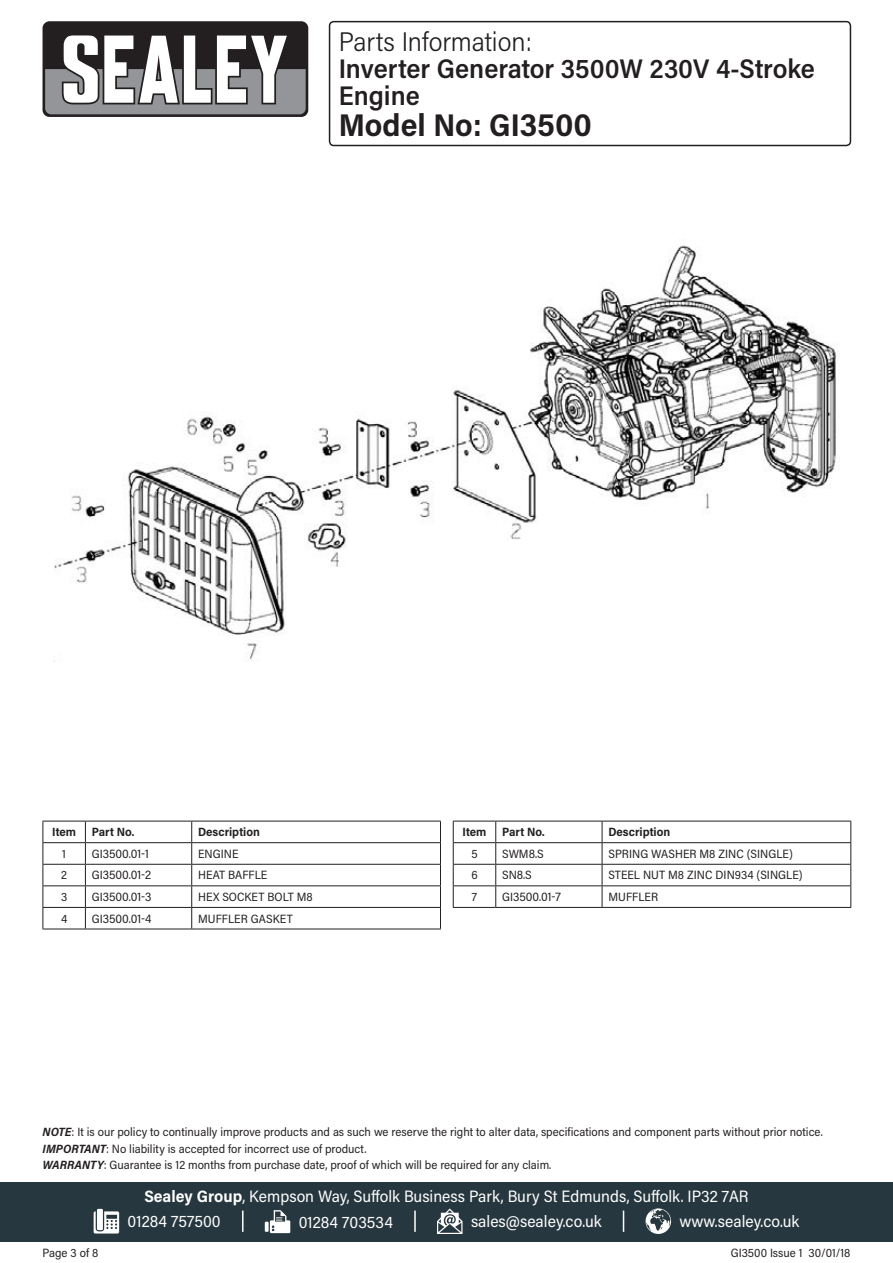
<style>
.page{position:relative;width:893px;height:1263px;background:#fff}
.page>*{position:absolute;margin:0;border:0;box-sizing:border-box;transform-origin:0 0}
.Model_Number{font:700 31.5px "Acumin Pro Semi Cond";color:#231f20}
.Product_Description{font:600 27px/27px "Acumin Pro Semi Cond";color:#231f20}
.Parts_Information{font:300 27px "Acumin Pro Semi Cond";color:#231f20}
.Address{font:16.5px "Acumin Pro Semi Cond";color:#fff}
.Contact_Info{font:16.5px "Acumin Pro Semi Cond";color:#fff}
.Disclaimer{font:12px "Acumin Pro Semi Cond";color:#231f20}
.Table_Body{font:12px "Acumin Pro Semi Cond";letter-spacing:.005em;color:#231f20}
.Part_No__Body{font:12px "Acumin Pro Semi Cond";color:#231f20}
.Part_Description_HDR{font:700 12px "Acumin Pro Semi Cond";color:#231f20}
.Document_Info{font:12px "Acumin Pro Semi Cond";color:#231f20}
.Item_HDR{font:700 12px "Acumin Pro Semi Cond";letter-spacing:-.005em;color:#231f20}
.Item_Body{font:12px "Acumin Pro Semi Cond";color:#231f20}
.s1{font-weight:700;font-style:italic}
.s2{font-weight:700}
</style>
<div class="page">
<div style="left:43px;top:21px;width:265px;height:96px;background:#231f20;border-radius:7px"></div>
<svg style="left:45px;top:35px;width:261px;height:79px"></svg>
<div style="left:0;top:1182px;width:893px;height:60px;background:#27373f"></div>
<svg style="left:94px;top:1211px;width:25px;height:22px"></svg>
<div style="left:97px;top:1209px;width:6px;height:21px;background:#fff"></div>
<svg style="left:265px;top:1222px;width:4px;height:10px"></svg>
<svg style="left:270px;top:1210px;width:20px;height:23px"></svg>
<svg style="left:437px;top:1208px;width:25px;height:26px"></svg>
<svg style="left:645px;top:1208px;width:26px;height:26px"></svg>
<hr style="left:242px;top:1210px;width:2px;height:22px;background:#fff">
<svg style="left:623px;top:1210px;width:1px;height:22px"></svg>
<hr style="left:414px;top:1210px;width:2px;height:22px;background:#fff">
<div style="left:329px;top:21px;width:522px;height:125px;border:2px solid #231f20;border-radius:4px"></div>
<hr style="left:43px;top:821px;width:42px;height:1px;background:#231f20">
<hr style="left:85px;top:821px;width:107px;height:1px;background:#231f20">
<hr style="left:192px;top:821px;width:249px;height:1px;background:#231f20">
<hr style="left:43px;top:842px;width:42px;height:1px;background:#231f20">
<hr style="left:85px;top:842px;width:107px;height:1px;background:#231f20">
<hr style="left:192px;top:842px;width:249px;height:1px;background:#231f20">
<hr style="left:43px;top:864px;width:42px;height:1px;background:#231f20">
<hr style="left:85px;top:864px;width:107px;height:1px;background:#231f20">
<hr style="left:192px;top:864px;width:249px;height:1px;background:#231f20">
<hr style="left:43px;top:885px;width:42px;height:1px;background:#231f20">
<hr style="left:85px;top:885px;width:107px;height:1px;background:#231f20">
<hr style="left:192px;top:885px;width:249px;height:1px;background:#231f20">
<hr style="left:43px;top:907px;width:42px;height:1px;background:#231f20">
<svg style="left:43px;top:821px;width:1px;height:108px"></svg>
<hr style="left:85px;top:907px;width:107px;height:1px;background:#231f20">
<svg style="left:85px;top:821px;width:1px;height:108px"></svg>
<hr style="left:192px;top:907px;width:249px;height:1px;background:#231f20">
<svg style="left:191px;top:821px;width:1px;height:108px"></svg>
<svg style="left:440px;top:821px;width:1px;height:108px"></svg>
<hr style="left:43px;top:929px;width:42px;height:1px;background:#231f20">
<hr style="left:85px;top:929px;width:107px;height:1px;background:#231f20">
<hr style="left:192px;top:929px;width:249px;height:1px;background:#231f20">
<hr style="left:453px;top:821px;width:43px;height:1px;background:#231f20">
<hr style="left:496px;top:821px;width:106px;height:1px;background:#231f20">
<hr style="left:602px;top:821px;width:249px;height:1px;background:#231f20">
<hr style="left:453px;top:842px;width:43px;height:1px;background:#231f20">
<hr style="left:496px;top:842px;width:106px;height:1px;background:#231f20">
<hr style="left:602px;top:842px;width:249px;height:1px;background:#231f20">
<hr style="left:453px;top:864px;width:43px;height:1px;background:#231f20">
<hr style="left:496px;top:864px;width:106px;height:1px;background:#231f20">
<hr style="left:602px;top:864px;width:249px;height:1px;background:#231f20">
<hr style="left:453px;top:885px;width:43px;height:1px;background:#231f20">
<svg style="left:453px;top:821px;width:1px;height:86px"></svg>
<hr style="left:496px;top:885px;width:106px;height:1px;background:#231f20">
<svg style="left:495px;top:821px;width:1px;height:86px"></svg>
<hr style="left:602px;top:885px;width:249px;height:1px;background:#231f20">
<svg style="left:602px;top:821px;width:1px;height:86px"></svg>
<svg style="left:850px;top:821px;width:1px;height:86px"></svg>
<hr style="left:453px;top:907px;width:43px;height:1px;background:#231f20">
<hr style="left:496px;top:907px;width:106px;height:1px;background:#231f20">
<hr style="left:602px;top:907px;width:249px;height:1px;background:#231f20">
<img style="left:54px;top:245px;width:785px;height:417px">
<p class="Parts_Information" style="left:339px;top:23px;width:195px">Parts Information:</p>
<p class="Product_Description" style="left:339px;top:54px;width:478px">Inverter Generator 3500W 230V 4-Stroke<br>Engine</p>
<p class="Model_Number" style="left:339px;top:103px;width:255px">Model No: GI3500</p>
<p class="Item_HDR" style="left:52px;top:824px;width:25px">Item</p>
<p class="Part_Description_HDR" style="left:92px;top:824px;width:44px">Part No.</p>
<p class="Part_Description_HDR" style="left:198px;top:824px;width:63px">Description</p>
<p class="Item_Body" style="left:62px;top:845px;width:5px">1</p>
<p class="Part_No__Body" style="left:92px;top:845px;width:59px">GI3500.01-1</p>
<p class="Table_Body" style="left:198px;top:845px;width:42px">ENGINE</p>
<p class="Item_Body" style="left:61px;top:867px;width:7px">2</p>
<p class="Part_No__Body" style="left:92px;top:867px;width:61px">GI3500.01-2</p>
<p class="Table_Body" style="left:198px;top:867px;width:71px">HEAT BAFFLE</p>
<p class="Item_Body" style="left:61px;top:888px;width:8px">3</p>
<p class="Part_No__Body" style="left:92px;top:888px;width:61px">GI3500.01-3</p>
<p class="Table_Body" style="left:198px;top:888px;width:116px">HEX SOCKET BOLT M8</p>
<p class="Item_Body" style="left:61px;top:910px;width:8px">4</p>
<p class="Part_No__Body" style="left:92px;top:910px;width:61px">GI3500.01-4</p>
<p class="Table_Body" style="left:198px;top:910px;width:96px">MUFFLER GASKET</p>
<p class="Item_HDR" style="left:463px;top:824px;width:25px">Item</p>
<p class="Part_Description_HDR" style="left:502px;top:824px;width:44px">Part No.</p>
<p class="Part_Description_HDR" style="left:608px;top:824px;width:63px">Description</p>
<p class="Item_Body" style="left:471px;top:845px;width:8px">5</p>
<p class="Part_No__Body" style="left:502px;top:845px;width:43px">SWM8.S</p>
<p class="Table_Body" style="left:608px;top:845px;width:186px">SPRING WASHER M8 ZINC (SINGLE)</p>
<p class="Item_Body" style="left:471px;top:867px;width:8px">6</p>
<p class="Part_No__Body" style="left:502px;top:867px;width:31px">SN8.S</p>
<p class="Table_Body" style="left:608px;top:867px;width:196px">STEEL NUT M8 ZINC DIN934 (SINGLE)</p>
<p class="Item_Body" style="left:472px;top:888px;width:7px">7</p>
<p class="Part_No__Body" style="left:502px;top:888px;width:60px">GI3500.01-7</p>
<p class="Table_Body" style="left:608px;top:888px;width:51px">MUFFLER</p>
<p class="Disclaimer" style="left:43px;top:1124px;width:782px"><span class="s1">NOTE</span>: It is our policy to continually improve products and as such we reserve the right to alter data, specifications and component parts without prior notice.</p>
<p class="Disclaimer" style="left:43px;top:1140px;width:326px"><span class="s1">IMPORTANT</span>: No liability is accepted for incorrect use of product.</p>
<p class="Disclaimer" style="left:43px;top:1157px;width:510px"><span class="s1">WARRANTY</span>: Guarantee is 12 months from purchase date, proof of which will be required for any claim.</p>
<p class="Document_Info" style="left:43px;top:1244px;width:57px">Page 3 of 8</p>
<p class="Address" style="left:144px;top:1185px;width:606px"><span class="s2">Sealey Group</span>, Kempson Way, Suffolk Business Park, Bury St Edmunds, Suffolk. IP32 7AR</p>
<p class="Contact_Info" style="left:128px;top:1210px;width:95px">01284 757500</p>
<p class="Contact_Info" style="left:299px;top:1210px;width:96px">01284 703534</p>
<p class="Contact_Info" style="left:471px;top:1210px;width:132px">sales@sealey.co.uk</p>
<p class="Contact_Info" style="left:680px;top:1210px;width:121px">www.sealey.co.uk</p>
<p class="Document_Info" style="left:731px;top:1244px;width:121px">GI3500 Issue 1 30/01/18</p>
</div>
